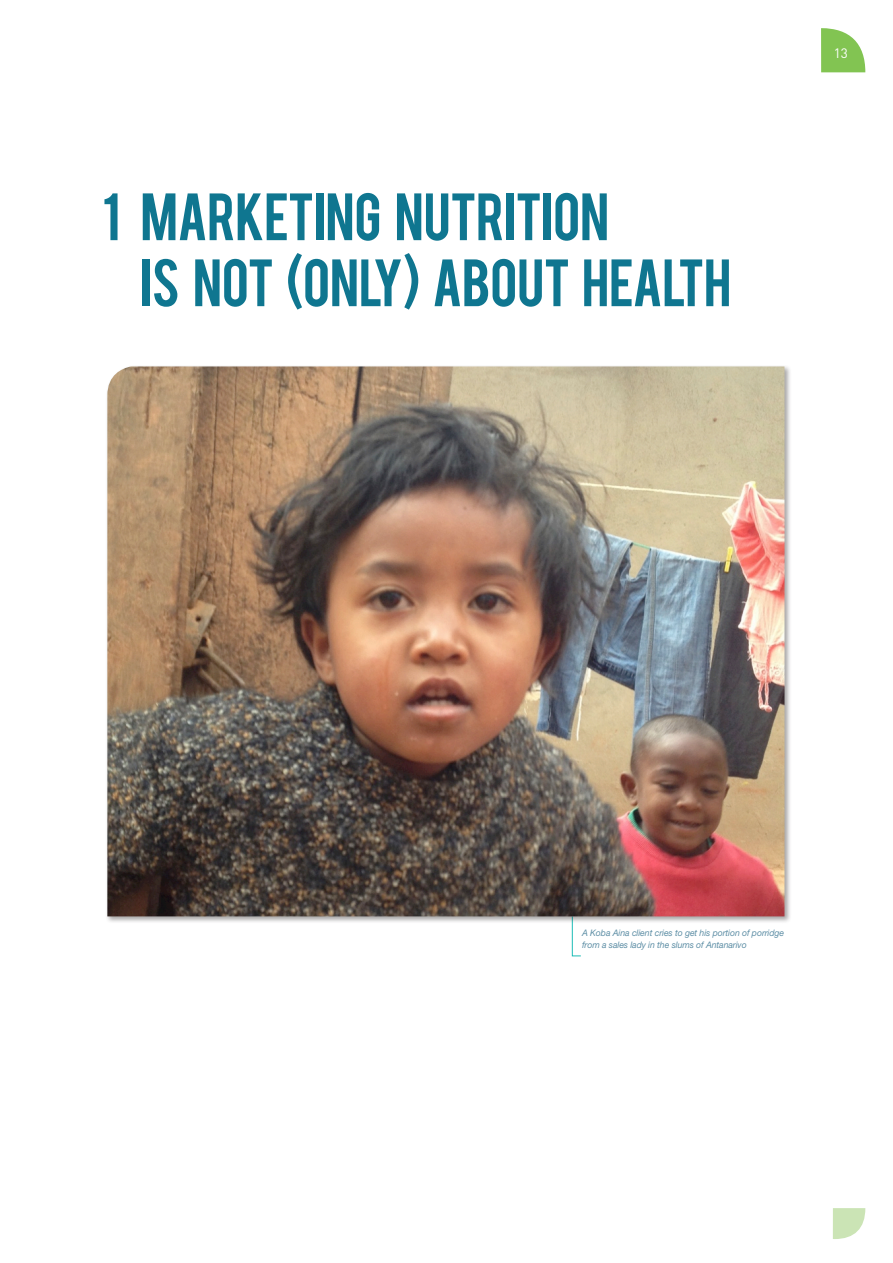
<style>
.page{position:relative;width:893px;height:1263px;background:#fff}
.page>*{position:absolute;margin:0;border:0;box-sizing:border-box;transform-origin:0 0}
.t1{font:52.5px/66px "Bebas";letter-spacing:-.01em;color:#0f7690}
.t2{font:13.5px "DIN";color:#fff}
.Body_2{font:italic 9px/12px "Helvetica Neue LT";letter-spacing:-.01em;color:#5d8ea5}
</style>
<div class="page">
<svg style="left:821px;top:28px;width:44px;height:44px"></svg>
<svg style="left:833px;top:1208px;width:32px;height:31px"></svg>
<svg style="left:572px;top:924px;width:9px;height:33px"></svg>
<div style="left:106px;top:365px;width:686px;height:559px;background:#231f20;opacity:.4"></div>
<img style="left:107px;top:366px;width:677px;height:550px">
<h1 class="t1" style="left:140px;top:180px;width:592px;text-indent:-38px">1 MARKETING NUTRITION<br>IS NOT (ONLY) ABOUT HEALTH</h1>
<p class="t2" style="left:834px;top:44px;width:16px">13</p>
<p class="Body_2" style="left:582px;top:927px;width:204px">A Koba Aina client cries to get his portion of porridge from a sales lady in the slums of Antanarivo</p>
</div>
